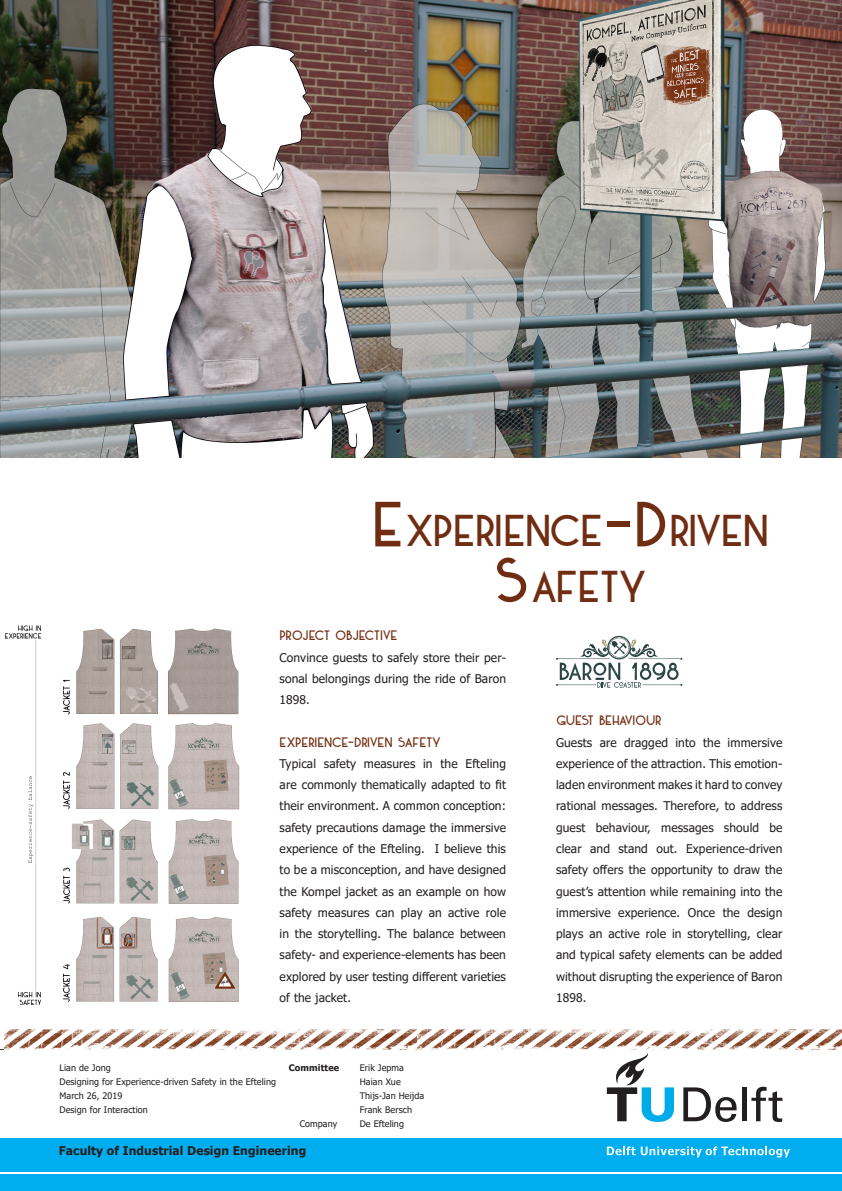
<style>
.page{position:relative;width:842px;height:1191px;background:#fff}
.page>*{position:absolute;margin:0;border:0;box-sizing:border-box;transform-origin:0 0}
.Paragraph_Style_1{font:39px/55.8px "DK Kaikoura";letter-spacing:-.065em;color:#712d12;text-align:center}
.t1{font:12px/21.2px "Tahoma";letter-spacing:.01em;color:#231f20;text-align:justify}
.t2{font:12px "DK Kaikoura";letter-spacing:-.05em;color:#712d12}
.t3{font:700 12px "Tahoma";letter-spacing:.01em;color:#231f20}
.t4{font:9px/14.2px "Tahoma";letter-spacing:.01em;color:#231f20}
.t5{font:700 9px "Tahoma";letter-spacing:.01em;color:#231f20}
.s1{font-size:55.75px}
</style>
<div class="page">
<div style="left:0;top:1138px;width:92px;height:53px;background:#00aeef"></div>
<hr style="left:0;top:1049px;width:92px;height:1px;background:#231f20">
<hr style="left:0;top:1172px;width:92px;height:1px;background:#fff">
<div style="left:91px;top:1138px;width:751px;height:53px;background:#00aeef"></div>
<hr style="left:91px;top:1049px;width:751px;height:1px;background:#231f20">
<hr style="left:91px;top:1172px;width:751px;height:1px;background:#fff">
<svg style="left:683px;top:1087px;width:53px;height:35px"></svg>
<hr style="left:742px;top:1087px;width:4px;height:34px;background:#231f20">
<svg style="left:751px;top:1086px;width:31px;height:36px"></svg>
<svg style="left:607px;top:1053px;width:67px;height:69px"></svg>
<svg style="left:607px;top:1146px;width:183px;height:11px"></svg>
<img style="left:0;top:0;width:842px;height:457px">
<img style="left:5px;top:625px;width:235px;height:380px">
<svg style="left:556px;top:636px;width:126px;height:51px"></svg>
<img style="left:5px;top:1029px;width:413px;height:20px">
<img style="left:418px;top:1029px;width:424px;height:20px">
<p class="Paragraph_Style_1" style="left:371px;top:501px;width:400px"><span class="s1">E</span>XPERIENCE <span class="s1">-D</span>RIVEN<br><span class="s1">S</span>AFETY</p>
<p class="t2" style="left:280px;top:628px;width:119px">PROJECT OBJECTIVE</p>
<p class="t1" style="left:280px;top:647px;width:228px">Convince guests to safely store their per&shy;sonal belongings during the ride of Baron 1898.</p>
<p class="t2" style="left:280px;top:734px;width:163px">EXPERIENCE-DRIVEN SAFETY</p>
<p class="t1" style="left:280px;top:753px;width:228px">Typical safety measures in the Efteling are commonly thematically adapted to fit their environment. A common conception: safety precautions damage the immersive experience of the Efteling. I believe this to be a misconception, and have designed the Kompel jacket as an example on how safety measures can play an active role in the storytelling. The balance between safety- and experience-elements has been explored by user testing different varieties of the jacket.</p>
<p class="t2" style="left:556px;top:713px;width:107px">GUEST BEHAVIOUR</p>
<p class="t1" style="left:556px;top:732px;width:228px">Guests are dragged into the immersive experience of the attraction. This emotion&shy;laden environment makes it hard to convey rational messages. Therefore, to address guest behaviour, messages should be clear and stand out. Experience-driven safety offers the opportunity to draw the guest’s attention while remaining into the immersive experience. Once the design plays an active role in storytelling, clear and typical safety elements can be added without disrupting the experience of Baron 1898.</p>
<p class="t4" style="left:60px;top:1060px;width:53px">Lian de Jong</p>
<p class="t4" style="left:60px;top:1075px;width:218px">Designing for Experience-driven Safety in the Efteling</p>
<p class="t4" style="left:60px;top:1089px;width:65px">March 26, 2019</p>
<p class="t4" style="left:60px;top:1103px;width:90px">Design for Interaction</p>
<p class="t5" style="left:289px;top:1061px;width:52px">Committee</p>
<p class="t4" style="left:360px;top:1060px;width:46px">Erik Jepma</p>
<p class="t4" style="left:360px;top:1074px;width:66px">Haian Xue<br>Thijs-Jan Heijda</p>
<p class="t4" style="left:360px;top:1103px;width:54px">Frank Bersch</p>
<p class="t4" style="left:300px;top:1117px;width:39px">Company</p>
<p class="t4" style="left:360px;top:1117px;width:46px">De Efteling</p>
<p class="t3" style="left:59px;top:1142px;width:249px">Faculty of Industrial Design Engineering</p>
</div>
